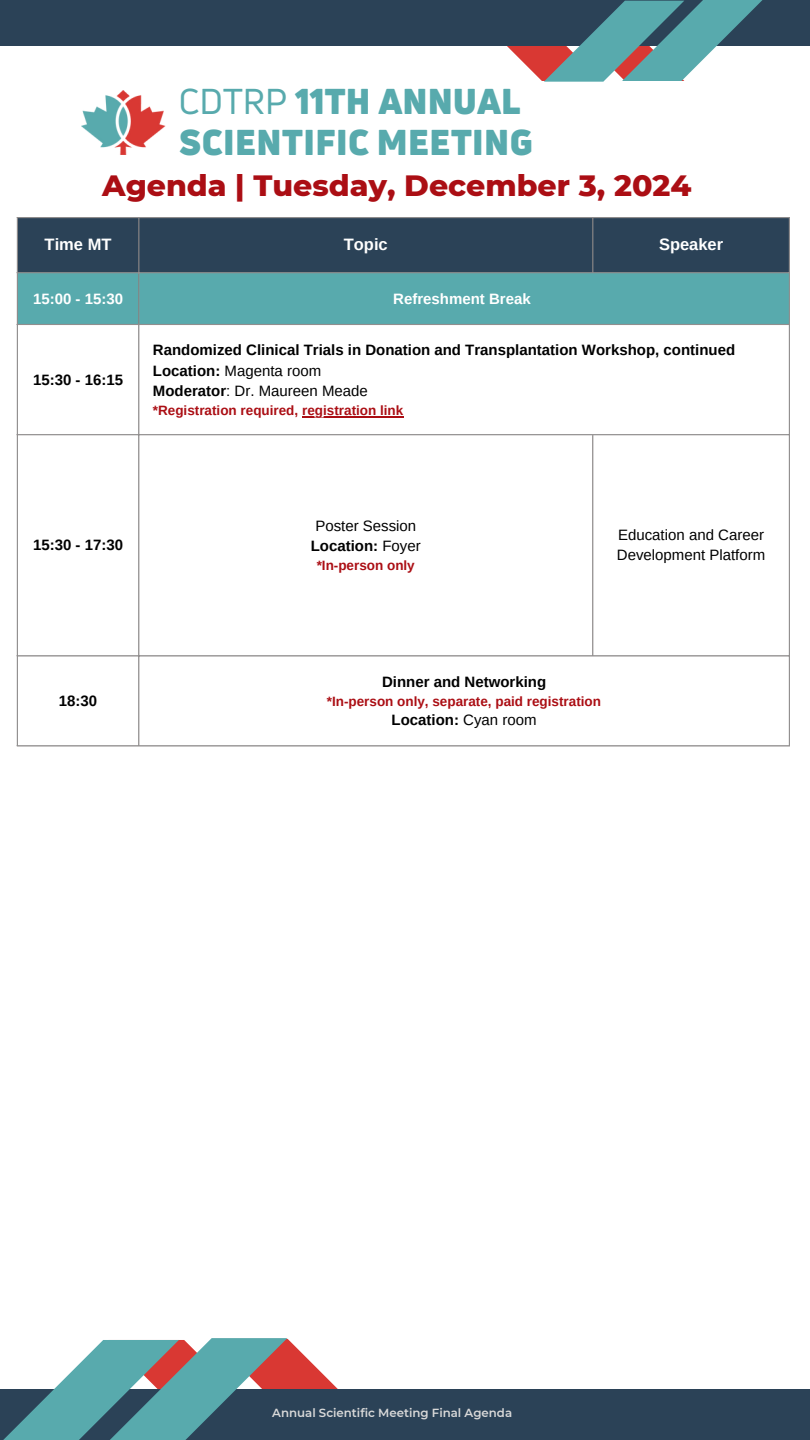
<style>
.page{position:relative;width:810px;height:1440px;background:#fff}
.page>*{position:absolute;margin:0;border:0;box-sizing:border-box;transform-origin:0 0}
.t1{font:900 35.25px/40.5px "Uni Neue";letter-spacing:.01em;color:#58aaad}
.t2{font:800 30px "Montserrat";color:#ab0e14}
.t3{font:700 16.5px "Arimo";color:#fff}
.t4{font:700 15px "Arimo";color:#000}
.t5{font:15px/20.2px "Arimo";color:#000}
.t6{font:700 15px "Arimo";color:#fff}
.t7{font:700 13.5px "Arimo";color:#ab0e14}
.t8{font:600 11.7px "Montserrat";color:#d9d9d9}
.s1{font-weight:400}
.s2{font-weight:700}
</style>
<div class="page">
<div style="left:0;top:0;width:810px;height:46px;background:#2b4257"></div>
<svg style="left:507px;top:0;width:256px;height:82px"></svg>
<div style="left:0;top:1390px;width:810px;height:50px;background:#2b4257"></div>
<svg style="left:0;top:1338px;width:391px;height:102px"></svg>
<svg style="left:18px;top:218px;width:771px;height:106px;background:#417480"></svg>
<hr style="left:302px;top:416px;width:101px;height:1px;background:#ab0e14">
<hr style="left:17px;top:218px;width:1px;height:527px;background:#918e8e">
<hr style="left:138px;top:218px;width:1px;height:527px;background:#918e8e">
<hr style="left:592px;top:218px;width:1px;height:54px;background:#918e8e">
<hr style="left:592px;top:435px;width:1px;height:220px;background:#918e8e">
<hr style="left:789px;top:218px;width:1px;height:527px;background:#918e8e">
<hr style="left:17px;top:217px;width:773px;height:1px;background:#918e8e">
<hr style="left:17px;top:272px;width:773px;height:1px;background:#918e8e">
<hr style="left:17px;top:324px;width:773px;height:1px;background:#918e8e">
<hr style="left:17px;top:434px;width:773px;height:1px;background:#918e8e">
<hr style="left:17px;top:655px;width:773px;height:2px;background:#918e8e">
<hr style="left:17px;top:745px;width:773px;height:2px;background:#918e8e">
<img style="left:81px;top:90px;width:85px;height:64px">
<p class="t1" style="left:179px;top:81px;width:355px"><span class="s1">CDTRP</span> 11TH ANNUAL<br>SCIENTIFIC MEETING</p>
<p class="t2" style="left:102px;top:167px;width:591px">Agenda | Tuesday, December 3, 2024</p>
<p class="t3" style="left:45px;top:235px;width:68px">Time MT</p>
<p class="t3" style="left:344px;top:235px;width:45px">Topic</p>
<p class="t3" style="left:659px;top:235px;width:66px">Speaker</p>
<p class="t6" style="left:33px;top:290px;width:92px">15:00 - 15:30</p>
<h1 class="t6" style="left:393px;top:290px;width:139px">Refreshment Break</h1>
<p class="t4" style="left:33px;top:371px;width:92px">15:30 - 16:15</p>
<h2 class="t4" style="left:153px;top:342px;width:584px">Randomized Clinical Trials in Donation and Transplantation Workshop, continued</h2>
<p class="t5" style="left:153px;top:360px;width:170px"><span class="s2">Location:</span> Magenta room</p>
<p class="t5" style="left:153px;top:381px;width:216px"><span class="s2">Moderator</span>: Dr. Maureen Meade</p>
<p class="t7" style="left:153px;top:403px;width:252px">*Registration required, registration link</p>
<p class="t4" style="left:33px;top:536px;width:92px">15:30 - 17:30</p>
<p class="t5" style="left:315px;top:516px;width:102px">Poster Session</p>
<p class="t4" style="left:311px;top:538px;width:111px">Location: <span class="s1">Foyer</span></p>
<p class="t7" style="left:317px;top:558px;width:100px">*In-person only</p>
<p class="t5" style="left:617px;top:525px;width:150px">Education and Career<br>Development Platform</p>
<p class="t4" style="left:59px;top:692px;width:40px">18:30</p>
<p class="t4" style="left:382px;top:673px;width:166px">Dinner and Networking</p>
<p class="t7" style="left:327px;top:694px;width:276px">*In-person only, separate, paid registration</p>
<p class="t4" style="left:392px;top:712px;width:146px">Location: <span class="s1">Cyan room</span></p>
<p class="t8" style="left:272px;top:1406px;width:241px">Annual Scientific Meeting Final Agenda</p>
</div>
